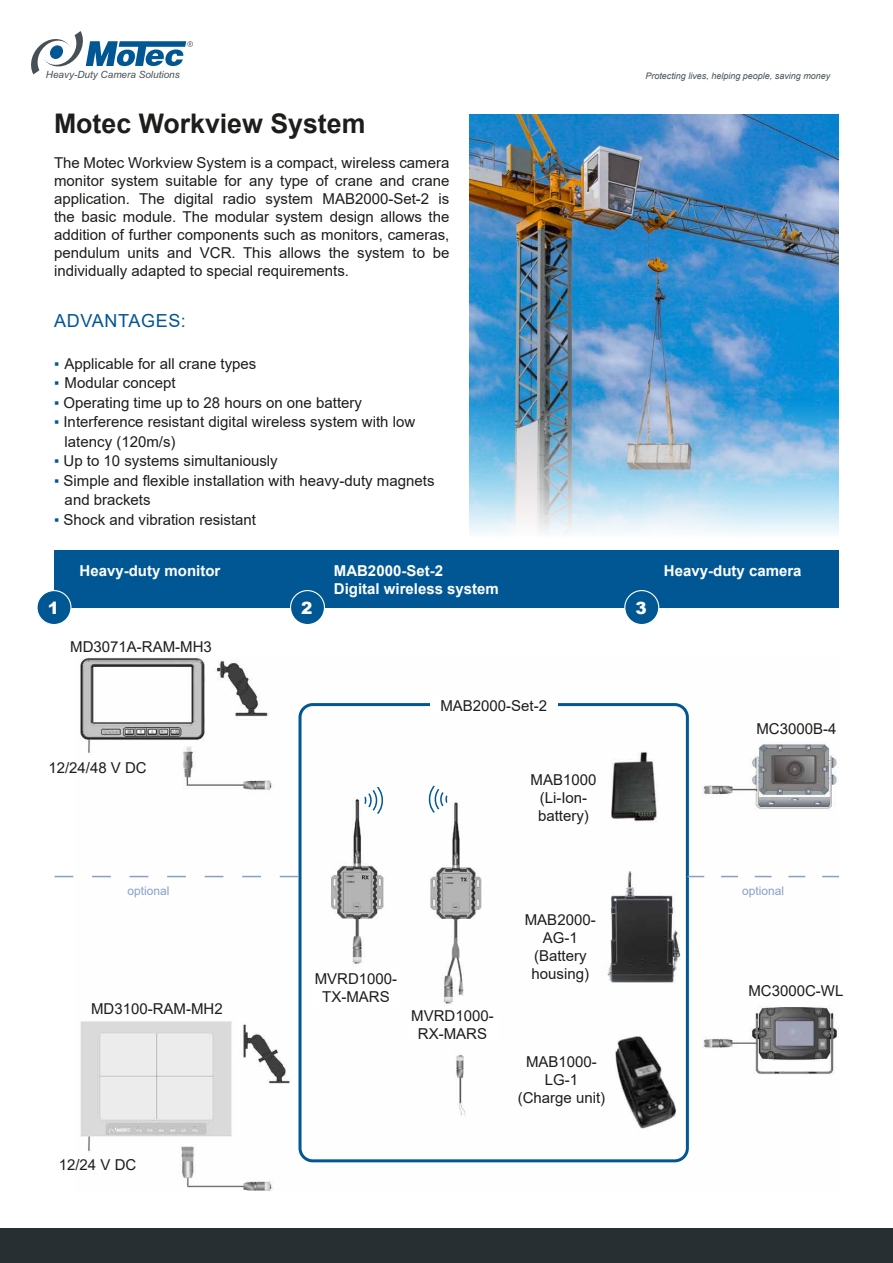
<style>
.page{position:relative;width:893px;height:1263px;background:#fff}
.page>*{position:absolute;margin:0;border:0;box-sizing:border-box;transform-origin:0 0}
.t1{font:700 27px "Arial";color:#1d1d1b}
.t2{font:18px "Arial";letter-spacing:.035em;color:#005794}
.t3{font:900 16.8px "Arial";color:#fff}
.t4{font:15px/18px "Arial";color:#1d1d1b;text-align:center}
.t5{font:700 15px/18px "Arial";color:#fff}
.t6{font:12px "Arial";color:#88a0c8}
.t7{font:italic 9.9px "Arial";color:#465055}
.t8{font:italic 9px "Arial";color:#465055}
.t9{font:9px "Calibri";color:#1d1d1b}
.s1{color:#005794}
</style>
<div class="page">
<div style="left:0;top:1229px;width:893px;height:34px;background:#272f32"></div>
<svg style="left:31px;top:31px;width:162px;height:43px"></svg>
<img style="left:469px;top:114px;width:370px;height:419px">
<img style="left:79px;top:656px;width:760px;height:535px">
<svg style="left:364px;top:786px;width:20px;height:29px"></svg>
<svg style="left:428px;top:785px;width:20px;height:28px"></svg>
<div style="left:54px;top:550px;width:785px;height:58px;background:#005794"></div>
<div style="left:37px;top:591px;width:34px;height:33px;background:#005794;border-radius:50%"></div>
<div style="left:36px;top:590px;width:36px;height:35px;border:1px solid #fff;border-radius:50%"></div>
<div style="left:625px;top:591px;width:34px;height:33px;background:#005794;border-radius:50%"></div>
<div style="left:624px;top:590px;width:35px;height:35px;border:1px solid #fff;border-radius:50%"></div>
<div style="left:291px;top:591px;width:33px;height:33px;background:#005794;border-radius:50%"></div>
<div style="left:290px;top:590px;width:35px;height:35px;border:1px solid #fff;border-radius:50%"></div>
<div style="left:298px;top:703px;width:391px;height:459px;border:3px solid #005794;border-radius:13px"></div>
<div style="left:430px;top:697px;width:127px;height:16px;background:#fff"></div>
<div style="left:419px;top:1008px;width:67px;height:12px;background:#fff"></div>
<svg style="left:55px;top:876px;width:243px;height:1px"></svg>
<svg style="left:687px;top:876px;width:152px;height:1px"></svg>
<div style="left:408px;top:1010px;width:89px;height:29px;background:#fff"></div>
<div style="left:313px;top:967px;width:86px;height:42px;background:#fff"></div>
<p class="t7" style="left:46px;top:68px;width:135px">Heavy-Duty Camera Solutions</p>
<h1 class="t1" style="left:54px;top:105px;width:313px">Motec Workview System</h1>
<p class="t4" style="left:54px;top:154px;width:397px;text-align:justify">The Motec Workview System is a compact, wireless camera monitor system suitable for any type of crane and crane application. The digital radio system MAB2000-Set-2 is the basic module. The modular system design allows the addition of further components such as monitors, cameras, pendulum units and VCR. This allows the system to be individually adapted to special requirements.</p>
<p class="t2" style="left:54px;top:308px;width:133px">ADVANTAGES:</p>
<p class="t4" style="left:54px;top:354px;width:204px"><span class="s1">▪</span> Applicable for all crane types</p>
<p class="t4" style="left:54px;top:374px;width:123px"><span class="s1">▪</span> Modular concept</p>
<p class="t4" style="left:54px;top:393px;width:309px"><span class="s1">▪</span> Operating time up to 28 hours on one battery</p>
<p class="t4" style="left:65px;top:412px;width:352px;line-height:19.5px;text-align:left;text-indent:-11px"><span class="s1">▪</span> Interference resistant digital wireless system with low latency (120m/s)</p>
<p class="t4" style="left:54px;top:452px;width:225px"><span class="s1">▪</span> Up to 10 systems simultaniously</p>
<p class="t4" style="left:65px;top:471px;width:371px;line-height:19.5px;text-align:left;text-indent:-11px"><span class="s1">▪</span> Simple and flexible installation with heavy-duty magnets and brackets</p>
<p class="t4" style="left:54px;top:510px;width:204px"><span class="s1">▪</span> Shock and vibration resistant</p>
<p class="t8" style="left:645px;top:70px;width:187px">Protecting lives, helping people, saving money</p>
<p class="t5" style="left:80px;top:562px;width:142px">Heavy-duty monitor</p>
<p class="t5" style="left:334px;top:562px;width:167px">MAB2000-Set-2<br>Digital wireless system</p>
<p class="t5" style="left:664px;top:562px;width:139px">Heavy-duty camera</p>
<p class="t3" style="left:48px;top:595px;width:13px">1</p>
<p class="t3" style="left:301px;top:595px;width:13px">2</p>
<p class="t3" style="left:635px;top:595px;width:13px">3</p>
<p class="t4" style="left:70px;top:637px;width:143px">MD3071A-RAM-MH3</p>
<p class="t4" style="left:48px;top:758px;width:100px">12/24/48 V DC</p>
<p class="t4" style="left:440px;top:696px;width:108px">MAB2000-Set-2</p>
<p class="t4" style="left:530px;top:771px;width:67px">MAB1000 (Li-Ion&shy;battery)</p>
<p class="t4" style="left:756px;top:719px;width:82px">MC3000B-4</p>
<p class="t6" style="left:128px;top:883px;width:44px">optional</p>
<p class="t6" style="left:742px;top:883px;width:44px">optional</p>
<p class="t4" style="left:91px;top:1000px;width:133px">MD3100-RAM-MH2</p>
<p class="t4" style="left:59px;top:1155px;width:79px">12/24 V DC</p>
<p class="t9" style="left:329px;top:967px;width:55px">MVRD1000-TX</p>
<p class="t4" style="left:315px;top:970px;width:84px">MVRD1000-<br>TX-MARS</p>
<p class="t4" style="left:411px;top:1006px;width:84px">MVRD1000-<br>RX-MARS</p>
<p class="t9" style="left:426px;top:1008px;width:55px">MVRD1000-RX</p>
<p class="t4" style="left:525px;top:911px;width:72px">MAB2000-<br>AG-1 (Battery housing)</p>
<p class="t4" style="left:518px;top:1052px;width:89px">MAB1000-<br>LG-1 (Charge unit)</p>
<p class="t4" style="left:748px;top:982px;width:97px">MC3000C-WL</p>
</div>
